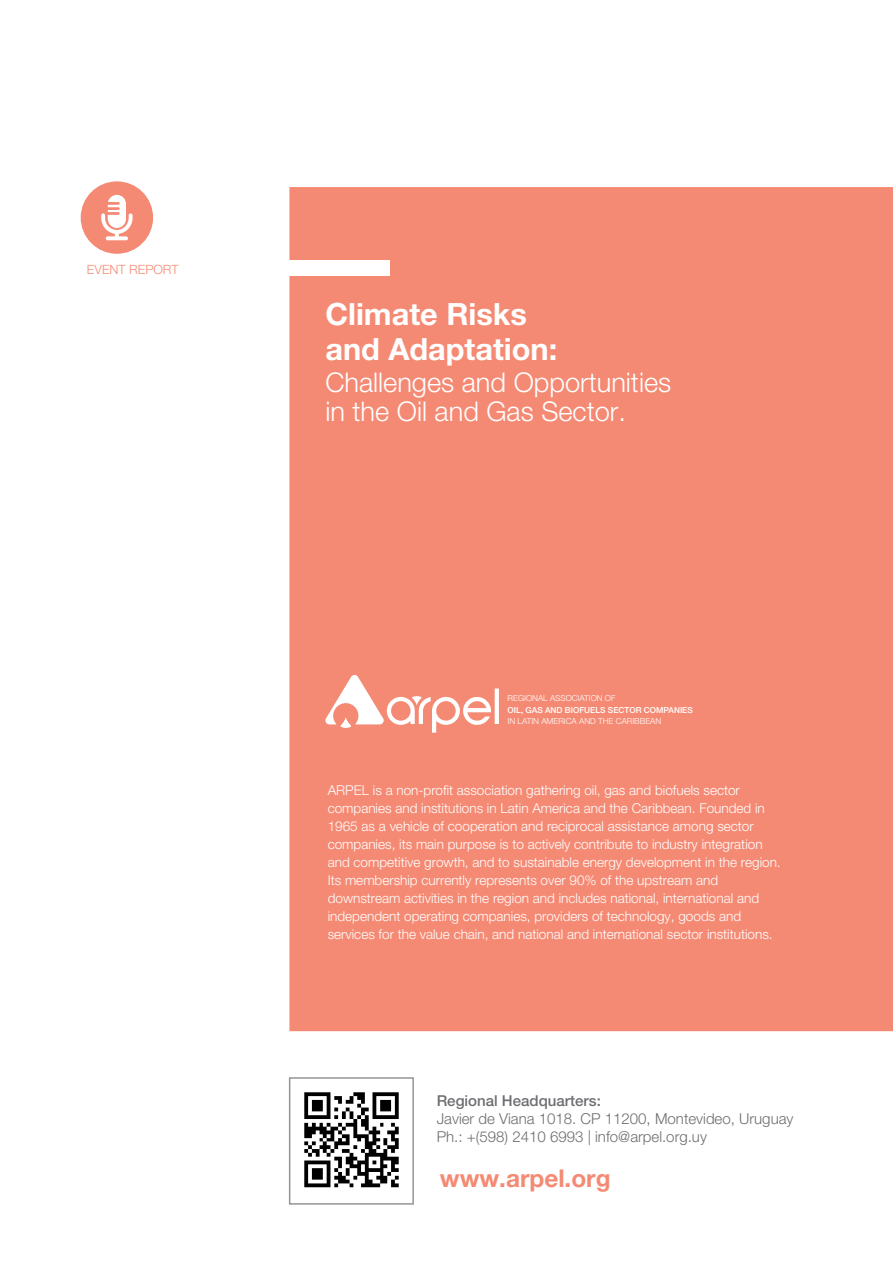
<style>
.page{position:relative;width:893px;height:1263px;background:#fff}
.page>*{position:absolute;margin:0;border:0;box-sizing:border-box;transform-origin:0 0}
.t1{font:700 30.75px/35.1px "Helvetica Neue LT Std";color:#fff}
.t2{font:300 27.15px/29.8px "Helvetica Neue LT Std";color:#fff}
.t3{font:700 24.6px "Helvetica Neue LT Std";color:#f58a74}
.t4{font:300 15px/18px "Helvetica Neue LT Std";color:#6d6e71}
.t5{font:500 15px "Helvetica Neue LT Std";color:#6d6e71}
.t6{font:300 13.5px/18px "Helvetica Neue LT Std";color:#fff}
.t7{font:300 12.75px "Helvetica Neue LT Std";color:#f58a74}
.t8{font:300 8.25px "Helvetica Neue LT Std";color:#fff}
.t9{font:500 8.25px "Helvetica Neue LT Std";color:#fff}
</style>
<div class="page">
<div style="left:289px;top:187px;width:604px;height:844px;background:#f58a74"></div>
<div style="left:289px;top:260px;width:101px;height:16px;background:#fff"></div>
<div style="left:81px;top:181px;width:72px;height:73px;background:#f58a74;border-radius:50%"></div>
<svg style="left:101px;top:195px;width:32px;height:45px"></svg>
<img style="left:304px;top:1092px;width:95px;height:96px">
<div style="left:289px;top:1077px;width:125px;height:128px;border:2px solid #939598"></div>
<svg style="left:325px;top:675px;width:174px;height:58px"></svg>
<p class="t7" style="left:87px;top:261px;width:93px">EVENT REPORT</p>
<h1 class="t1" style="left:325px;top:296px;width:233px">Climate Risks and Adaptation:</h1>
<h2 class="t2" style="left:325px;top:366px;width:347px">Challenges and Opportunities in the Oil and Gas Sector.</h2>
<p class="t8" style="left:508px;top:692px;width:109px">REGIONAL ASSOCIATION OF</p>
<p class="t9" style="left:508px;top:705px;width:187px">OIL, GAS AND BIOFUELS SECTOR COMPANIES</p>
<p class="t8" style="left:508px;top:716px;width:155px">IN LATIN AMERICA AND THE CARIBBEAN</p>
<p class="t6" style="left:328px;top:780px;width:454px">ARPEL is a non-profit association gathering oil, gas and biofuels sector companies and institutions in Latin America and the Caribbean. Founded in 1965 as a vehicle of cooperation and reciprocal assistance among sector companies, its main purpose is to actively contribute to industry integration and competitive growth, and to sustainable energy development in the region.<br>Its membership currently represents over 90% of the upstream and downstream activities in the region and includes national, international and independent operating companies, providers of technology, goods and services for the value chain, and national and international sector institutions.</p>
<p class="t5" style="left:437px;top:1091px;width:166px">Regional Headquarters:</p>
<p class="t4" style="left:437px;top:1109px;width:358px">Javier de Viana 1018. CP 11200, Montevideo, Uruguay<br>Ph.: +(598) 2410 6993 | info@arpel.org.uy</p>
<h3 class="t3" style="left:440px;top:1163px;width:172px">www.arpel.org</h3>
</div>
